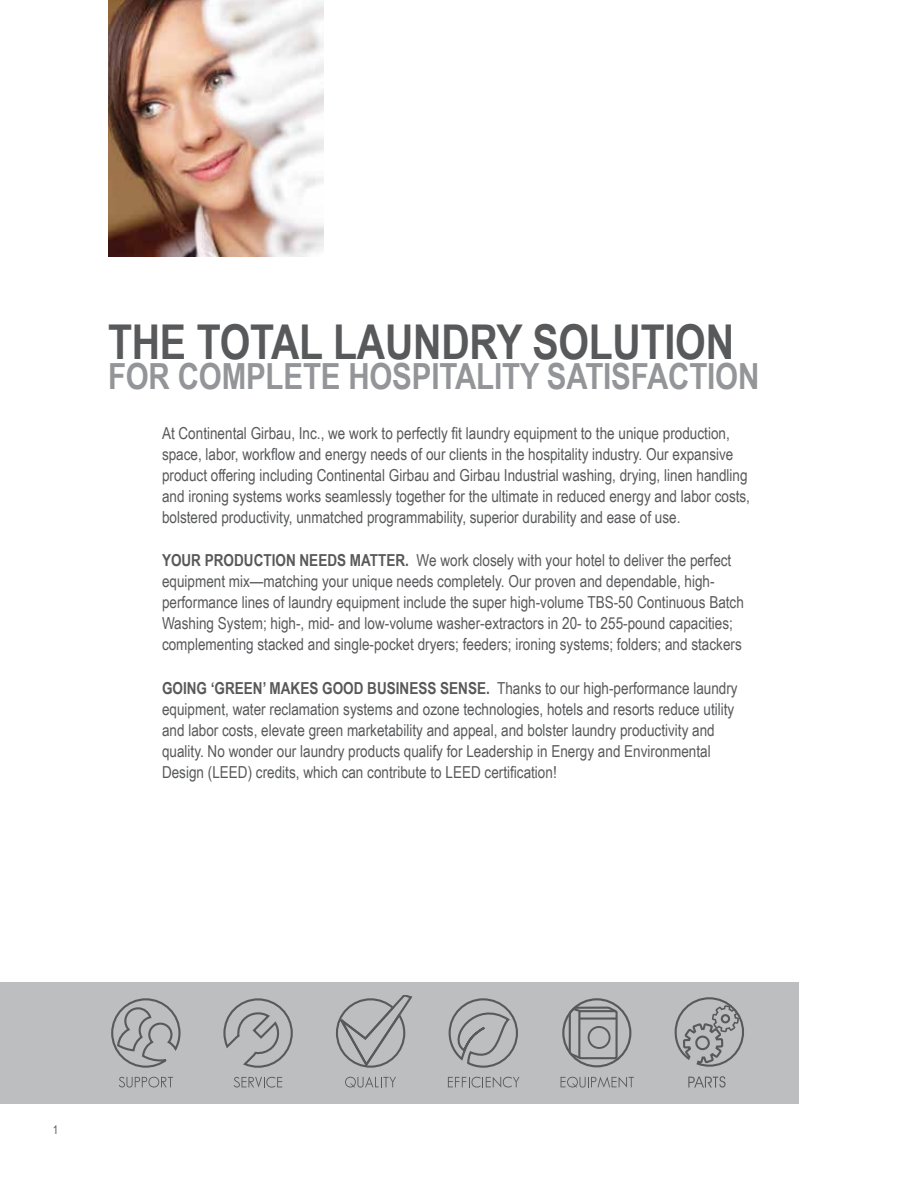
<style>
.page{position:relative;width:918px;height:1188px;background:#fff}
.page>*{position:absolute;margin:0;border:0;box-sizing:border-box;transform-origin:0 0}
.t1{font:700 48px "Arial Narrow";letter-spacing:-.005em;color:#58595b}
.t2{font:700 36px "Arial Narrow";letter-spacing:-.005em;color:#939598}
.t3{font:16.5px/21px "Arial Narrow";color:#58595b}
.t4{font:12px "Arial Narrow";color:#58595b}
.s1{font-weight:700}
</style>
<div class="page">
<div style="left:0;top:982px;width:798px;height:121px;background:#bcbec0"></div>
<img style="left:108px;top:0;width:216px;height:256px">
<svg style="left:119px;top:1077px;width:54px;height:11px"></svg>
<svg style="left:111px;top:998px;width:70px;height:70px"></svg>
<svg style="left:234px;top:1077px;width:48px;height:11px"></svg>
<svg style="left:223px;top:998px;width:70px;height:70px"></svg>
<svg style="left:345px;top:1077px;width:51px;height:11px"></svg>
<svg style="left:336px;top:996px;width:77px;height:72px"></svg>
<svg style="left:674px;top:997px;width:70px;height:91px"></svg>
<div style="left:562px;top:998px;width:69px;height:69px;border:2px solid #58595b;border-radius:50%"></div>
<svg style="left:568px;top:1006px;width:51px;height:55px"></svg>
<div style="left:588px;top:1026px;width:23px;height:23px;border:2px solid #58595b;border-radius:50%"></div>
<hr style="left:580px;top:1017px;width:37px;height:3px;background:#58595b">
<svg style="left:561px;top:1077px;width:73px;height:11px"></svg>
<svg style="left:448px;top:1077px;width:72px;height:11px"></svg>
<svg style="left:448px;top:998px;width:70px;height:70px"></svg>
<h1 class="t1" style="left:108px;top:306px;width:628px">THE TOTAL LAUNDRY SOLUTION</h1>
<h2 class="t2" style="left:108px;top:349px;width:653px">FOR COMPLETE HOSPITALITY SATISFACTION</h2>
<p class="t3" style="left:162px;top:422px;width:590px">At Continental Girbau, Inc., we work to perfectly fit laundry equipment to the unique production, space, labor, workflow and energy needs of our clients in the hospitality industry. Our expansive product offering including Continental Girbau and Girbau Industrial washing, drying, linen handling and ironing systems works seamlessly together for the ultimate in reduced energy and labor costs, bolstered productivity, unmatched programmability, superior durability and ease of use.</p>
<p class="t3" style="left:162px;top:549px;width:583px"><span class="s1">YOUR PRODUCTION NEEDS MATTER.</span> We work closely with your hotel to deliver the perfect equipment mix—matching your unique needs completely. Our proven and dependable, high&shy;performance lines of laundry equipment include the super high-volume TBS-50 Continuous Batch Washing System; high-, mid- and low-volume washer-extractors in 20- to 255-pound capacities; complementing stacked and single-pocket dryers; feeders; ironing systems; folders; and stackers</p>
<p class="t3" style="left:162px;top:677px;width:577px"><span class="s1">GOING ‘GREEN’ MAKES GOOD BUSINESS SENSE.</span> Thanks to our high-performance laundry equipment, water reclamation systems and ozone technologies, hotels and resorts reduce utility and labor costs, elevate green marketability and appeal, and bolster laundry productivity and quality. No wonder our laundry products qualify for Leadership in Energy and Environmental Design (LEED) credits, which can contribute to LEED certification!</p>
<p class="t4" style="left:53px;top:1121px;width:7px">1</p>
</div>
